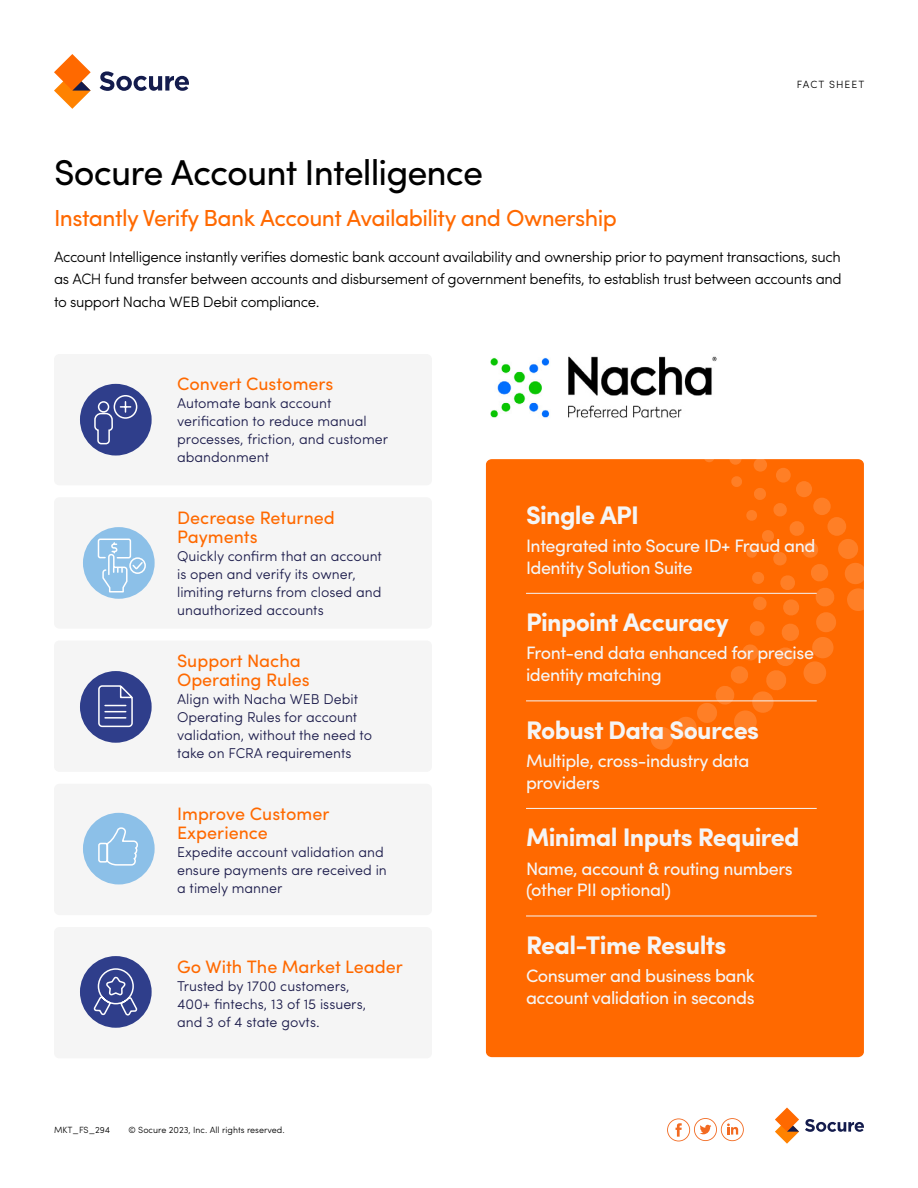
<style>
.page{position:relative;width:918px;height:1188px;background:#fff}
.page>*{position:absolute;margin:0;border:0;box-sizing:border-box;transform-origin:0 0}
.t1{font:36px "Sofia Pro";letter-spacing:-.025em;color:#000}
.t2{font:700 25.5px "Sofia Pro";letter-spacing:-.025em;color:#f5f5f5}
.t3{font:23.25px "Sofia Pro";letter-spacing:-.025em;color:#ff6900}
.t4{font:18px/21.6px "Sofia Pro";letter-spacing:-.025em;color:#f5f5f5}
.t5{font:18px/18.8px "Sofia Pro";color:#ff6900}
.t6{font:300 15px/22.5px "Sofia Pro";letter-spacing:-.025em;color:#000;text-align:justify}
.t7{font:300 14.25px/18px "Sofia Pro";color:#1c1c4b}
.t8{font:300 10.5px "Sofia Pro";letter-spacing:.1em;color:#000}
.t9{font:300 9px "Sofia Pro";color:#000}
</style>
<div class="page">
<svg style="left:100px;top:71px;width:89px;height:20px"></svg>
<svg style="left:54px;top:54px;width:37px;height:55px"></svg>
<div style="left:54px;top:354px;width:378px;height:131px;background:#f5f5f5;border-radius:5px"></div>
<div style="left:486px;top:459px;width:378px;height:598px;background:#ff6900;border-radius:6px"></div>
<div style="left:54px;top:497px;width:378px;height:132px;background:#f5f5f5;border-radius:5px"></div>
<div style="left:54px;top:641px;width:378px;height:131px;background:#f5f5f5;border-radius:5px"></div>
<div style="left:54px;top:784px;width:378px;height:131px;background:#f5f5f5;border-radius:5px"></div>
<div style="left:54px;top:927px;width:378px;height:131px;background:#f5f5f5;border-radius:5px"></div>
<div style="left:80px;top:384px;width:72px;height:72px;background:#2f3e8b;border-radius:50%"></div>
<div style="left:80px;top:956px;width:72px;height:72px;background:#2f3e8b;border-radius:50%"></div>
<div style="left:80px;top:671px;width:72px;height:72px;background:#2f3e8b;border-radius:50%"></div>
<div style="left:83px;top:527px;width:72px;height:72px;background:#8cc0e8;border-radius:50%"></div>
<div style="left:83px;top:813px;width:72px;height:71px;background:#8cc0e8;border-radius:50%"></div>
<svg style="left:805px;top:1119px;width:59px;height:13px"></svg>
<svg style="left:775px;top:1108px;width:24px;height:36px"></svg>
<img style="left:490px;top:356px;width:227px;height:62px">
<svg style="left:667px;top:1118px;width:77px;height:23px"></svg>
<svg style="left:94px;top:395px;width:44px;height:50px"></svg>
<svg style="left:97px;top:538px;width:50px;height:55px"></svg>
<svg style="left:98px;top:685px;width:35px;height:43px"></svg>
<svg style="left:98px;top:827px;width:40px;height:39px"></svg>
<svg style="left:94px;top:968px;width:43px;height:48px"></svg>
<svg style="left:704px;top:451px;width:11px;height:11px"></svg>
<svg style="left:729px;top:453px;width:13px;height:12px"></svg>
<svg style="left:754px;top:458px;width:13px;height:14px"></svg>
<div style="left:776px;top:468px;width:15px;height:15px;background:#ff7f26;border-radius:50%"></div>
<div style="left:827px;top:517px;width:19px;height:19px;background:#ff7f26;border-radius:50%"></div>
<div style="left:838px;top:539px;width:20px;height:20px;background:#ff7f26;border-radius:50%"></div>
<div style="left:845px;top:563px;width:21px;height:21px;background:#ff7f26;border-radius:50%"></div>
<svg style="left:847px;top:588px;width:23px;height:23px"></svg>
<svg style="left:649px;top:475px;width:187px;height:275px"></svg>
<hr style="left:526px;top:593px;width:291px;height:1px;background:#f5f5f5">
<hr style="left:526px;top:701px;width:291px;height:1px;background:#f5f5f5">
<hr style="left:526px;top:808px;width:291px;height:1px;background:#f5f5f5">
<hr style="left:526px;top:916px;width:291px;height:1px;background:#f5f5f5">
<p class="t8" style="left:797px;top:77px;width:69px">FACT SHEET</p>
<h1 class="t1" style="left:54px;top:146px;width:431px">Socure Account Intelligence</h1>
<h3 class="t3" style="left:54px;top:200px;width:564px">Instantly Verify Bank Account Availability and Ownership</h3>
<p class="t6" style="left:54px;top:244px;width:789px">Account Intelligence instantly verifies domestic bank account availability and ownership prior to payment transactions, such as ACH fund transfer between accounts and disbursement of government benefits, to establish trust between accounts and to support Nacha WEB Debit compliance.</p>
<p class="t5" style="left:177px;top:374px;width:158px">Convert Customers</p>
<p class="t7" style="left:177px;top:394px;width:212px">Automate bank account verification to reduce manual processes, friction, and customer abandonment</p>
<p class="t5" style="left:177px;top:507px;width:159px">Decrease Returned<br>Payments</p>
<p class="t7" style="left:177px;top:546px;width:206px">Quickly confirm that an account is open and verify its owner, limiting returns from closed and unauthorized accounts</p>
<p class="t5" style="left:177px;top:650px;width:134px">Support Nacha<br>Operating Rules</p>
<p class="t7" style="left:177px;top:689px;width:197px">Align with Nacha WEB Debit<br>Operating Rules for account validation, without the need to take on FCRA requirements</p>
<p class="t5" style="left:177px;top:803px;width:154px">Improve Customer<br>Experience</p>
<p class="t7" style="left:177px;top:842px;width:211px">Expedite account validation and ensure payments are received in a timely manner</p>
<p class="t5" style="left:177px;top:956px;width:227px">Go With The Market Leader</p>
<p class="t7" style="left:177px;top:976px;width:191px">Trusted by 1700 customers,<br>400+ fintechs, 13 of 15 issuers, and 3 of 4 state govts.</p>
<p class="t9" style="left:54px;top:1123px;width:58px">MKT_FS_294</p>
<p class="t9" style="left:129px;top:1123px;width:158px">© Socure 2023, Inc. All rights reserved.</p>
<h2 class="t2" style="left:526px;top:495px;width:115px">Single API</h2>
<p class="t4" style="left:526px;top:534px;width:291px">Integrated into Socure ID+ Fraud and<br>Identity Solution Suite</p>
<h2 class="t2" style="left:526px;top:603px;width:204px">Pinpoint Accuracy</h2>
<p class="t4" style="left:526px;top:641px;width:289px">Front-end data enhanced for precise identity matching</p>
<h2 class="t2" style="left:526px;top:710px;width:234px">Robust Data Sources</h2>
<p class="t4" style="left:526px;top:749px;width:225px">Multiple, cross-industry data providers</p>
<h2 class="t2" style="left:526px;top:818px;width:275px">Minimal Inputs Required</h2>
<p class="t4" style="left:526px;top:856px;width:268px">Name, account &amp; routing numbers (other PII optional)</p>
<h2 class="t2" style="left:526px;top:925px;width:202px">Real-Time Results</h2>
<p class="t4" style="left:526px;top:964px;width:230px">Consumer and business bank account validation in seconds</p>
</div>
